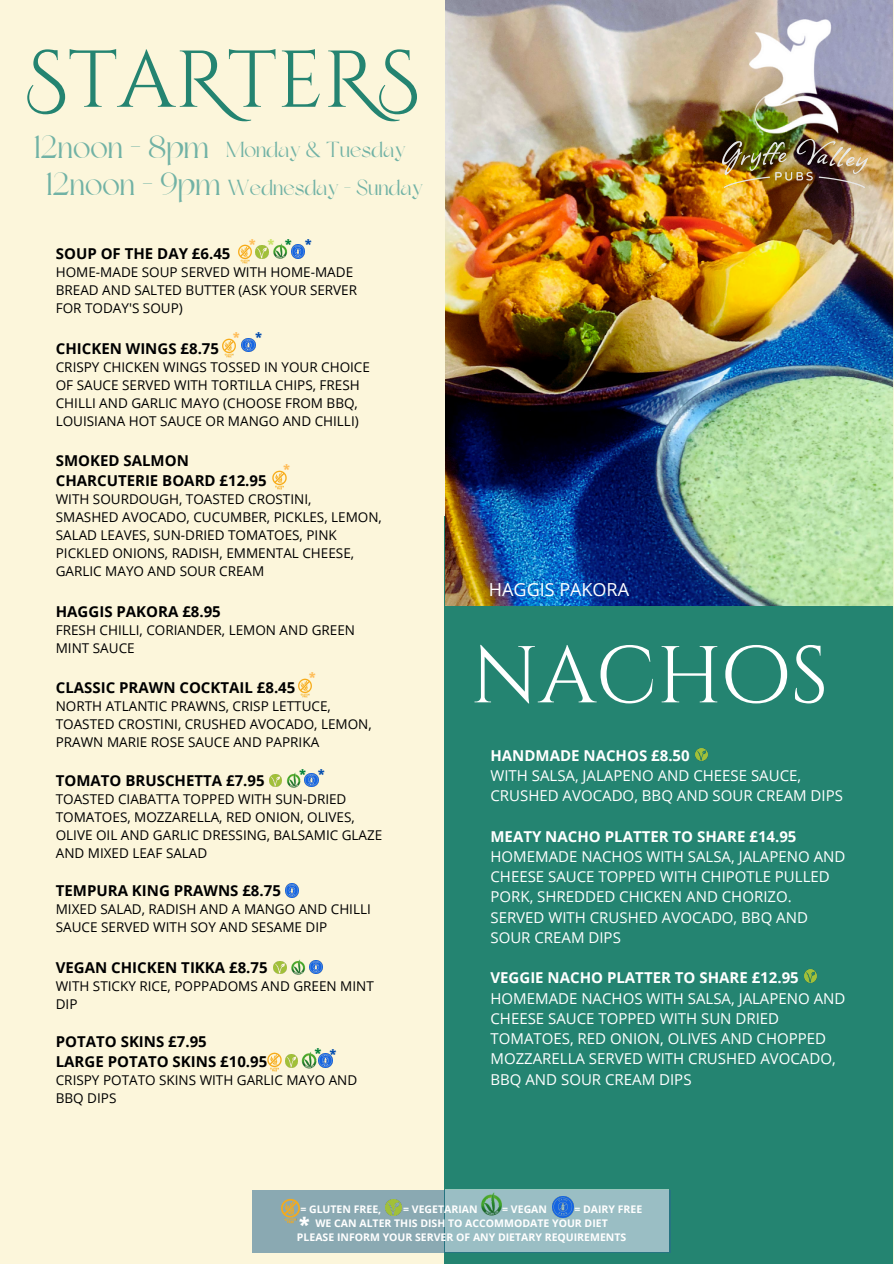
<style>
.page{position:relative;width:894px;height:1264px;background:#fff}
.page>*{position:absolute;margin:0;border:0;box-sizing:border-box;transform-origin:0 0}
.t1{font:80.25px "Cinzel Decorative";color:#248471}
.t2{font:80.25px "Cinzel Decorative";color:#fff}
.t3{font:31.95px "Dream Avenue";color:#71b2a5}
.t4{font:700 24px "Canva Sans";color:#fff}
.t5{font:21.6px "Dream Avenue";color:#71b2a5}
.t6{font:18px "Open Sans";color:#fff}
.t7{font:700 15.15px "Canva Sans";color:#ffbd59}
.t8{font:700 15.15px "Canva Sans";color:#004aad}
.t9{font:700 15.15px "Canva Sans";color:#008037}
.t10{font:700 15.15px "Canva Sans";color:#c9e265}
.t11{font:15px/20.2px "Open Sans";color:#fff}
.t12{font:700 15px/20.2px "Open Sans";color:#000}
.t13{font:13.5px/18px "Open Sans";color:#000}
.t14{font:700 10.5px "Open Sans";color:#fff}
.s1{font-weight:700}
</style>
<div class="page">
<div style="left:0;top:0;width:893px;height:1263px;background:#fcf6db"></div>
<div style="left:445px;top:516px;width:447px;height:747px;background:#248471"></div>
<img style="left:445px;top:0;width:447px;height:605px">
<div style="left:252px;top:1190px;width:418px;height:62px;background:#8aa9b2"></div>
<div style="left:445px;top:1189px;width:223px;height:62px;background:#9abec4"></div>
<img style="left:481px;top:1192px;width:21px;height:24px">
<img style="left:281px;top:1198px;width:19px;height:25px">
<img style="left:385px;top:1199px;width:16px;height:16px">
<img style="left:552px;top:1196px;width:21px;height:21px">
<img style="left:238px;top:245px;width:18px;height:19px">
<svg style="left:256px;top:246px;width:9px;height:12px"></svg>
<img style="left:265px;top:243px;width:31px;height:16px">
<img style="left:291px;top:245px;width:14px;height:13px">
<img style="left:598px;top:0;width:295px;height:179px">
<img style="left:722px;top:139px;width:145px;height:49px">
<img style="left:272px;top:470px;width:15px;height:19px">
<img style="left:298px;top:678px;width:14px;height:19px">
<svg style="left:274px;top:961px;width:9px;height:12px"></svg>
<img style="left:283px;top:959px;width:31px;height:16px">
<img style="left:309px;top:960px;width:14px;height:13px">
<img style="left:267px;top:1052px;width:15px;height:19px">
<svg style="left:285px;top:1054px;width:8px;height:13px"></svg>
<img style="left:293px;top:1052px;width:32px;height:17px">
<img style="left:319px;top:1053px;width:13px;height:14px">
<svg style="left:804px;top:969px;width:12px;height:13px"></svg>
<svg style="left:695px;top:748px;width:12px;height:13px"></svg>
<svg style="left:269px;top:774px;width:9px;height:12px"></svg>
<img style="left:278px;top:772px;width:27px;height:16px">
<img style="left:305px;top:773px;width:13px;height:14px">
<img style="left:285px;top:883px;width:13px;height:14px">
<img style="left:222px;top:338px;width:14px;height:19px">
<img style="left:242px;top:338px;width:13px;height:14px">
<p class="t1" style="left:24px;top:28px;width:397px">StaRteRS</p>
<h5 class="t3" style="left:34px;top:134px;width:177px">12noon - 8pm</h5>
<h5 class="t5" style="left:226px;top:141px;width:181px">Monday &amp; Tuesday</h5>
<h5 class="t3" style="left:46px;top:171px;width:176px">12noon - 9pm</h5>
<p class="t5" style="left:227px;top:178px;width:197px">Wednesday - Sunday</p>
<p class="t7" style="left:249px;top:234px;width:9px">*</p>
<p class="t10" style="left:267px;top:233px;width:9px">*</p>
<p class="t9" style="left:285px;top:233px;width:9px">*</p>
<h1 class="t8" style="left:305px;top:233px;width:9px">*</h1>
<p class="t12" style="left:56px;top:243px;width:176px">SOUP OF THE DAY £6.45</p>
<p class="t13" style="left:56px;top:263px;width:303px">HOME-MADE SOUP SERVED WITH HOME-MADE<br>BREAD AND SALTED BUTTER (ASK YOUR SERVER<br>FOR TODAY'S SOUP)</p>
<p class="t12" style="left:56px;top:337px;width:165px">CHICKEN WINGS £8.75</p>
<p class="t13" style="left:56px;top:357px;width:315px">CRISPY CHICKEN WINGS TOSSED IN YOUR CHOICE OF SAUCE SERVED WITH TORTILLA CHIPS, FRESH CHILLI AND GARLIC MAYO (CHOOSE FROM BBQ, LOUISIANA HOT SAUCE OR MANGO AND CHILLI)</p>
<p class="t12" style="left:56px;top:450px;width:212px">SMOKED SALMON<br>CHARCUTERIE BOARD £12.95</p>
<p class="t13" style="left:56px;top:490px;width:327px">WITH SOURDOUGH, TOASTED CROSTINI,<br>SMASHED AVOCADO, CUCUMBER, PICKLES, LEMON, SALAD LEAVES, SUN-DRIED TOMATOES, PINK PICKLED ONIONS, RADISH, EMMENTAL CHEESE, GARLIC MAYO AND SOUR CREAM</p>
<p class="t12" style="left:56px;top:601px;width:166px">HAGGIS PAKORA £8.95</p>
<p class="t13" style="left:56px;top:620px;width:301px">FRESH CHILLI, CORIANDER, LEMON AND GREEN<br>MINT SAUCE</p>
<p class="t12" style="left:56px;top:677px;width:241px">CLASSIC PRAWN COCKTAIL £8.45</p>
<p class="t13" style="left:56px;top:697px;width:317px">NORTH ATLANTIC PRAWNS, CRISP LETTUCE,<br>TOASTED CROSTINI, CRUSHED AVOCADO, LEMON,<br>PRAWN MARIE ROSE SAUCE AND PAPRIKA</p>
<h5 class="t12" style="left:56px;top:769px;width:210px">TOMATO BRUSCHETTA £7.95</h5>
<h5 class="t13" style="left:56px;top:789px;width:328px">TOASTED CIABATTA TOPPED WITH SUN-DRIED TOMATOES, MOZZARELLA, RED ONION, OLIVES, OLIVE OIL AND GARLIC DRESSING, BALSAMIC GLAZE AND MIXED LEAF SALAD</h5>
<h5 class="t12" style="left:56px;top:880px;width:226px">TEMPURA KING PRAWNS £8.75</h5>
<h5 class="t13" style="left:56px;top:899px;width:316px">MIXED SALAD, RADISH AND A MANGO AND CHILLI<br>SAUCE SERVED WITH SOY AND SESAME DIP</h5>
<h5 class="t12" style="left:56px;top:956px;width:213px">VEGAN CHICKEN TIKKA £8.75</h5>
<h5 class="t13" style="left:56px;top:976px;width:319px">WITH STICKY RICE, POPPADOMS AND GREEN MINT<br>DIP</h5>
<h5 class="t12" style="left:56px;top:1030px;width:213px">POTATO SKINS £7.95<br>LARGE POTATO SKINS £10.95</h5>
<h5 class="t13" style="left:56px;top:1070px;width:303px">CRISPY POTATO SKINS WITH GARLIC MAYO AND<br>BBQ DIPS</h5>
<p class="t7" style="left:233px;top:327px;width:9px">*</p>
<p class="t8" style="left:255px;top:327px;width:9px">*</p>
<p class="t7" style="left:283px;top:459px;width:9px">*</p>
<p class="t7" style="left:309px;top:667px;width:9px">*</p>
<p class="t9" style="left:299px;top:763px;width:9px">*</p>
<p class="t8" style="left:318px;top:763px;width:9px">*</p>
<p class="t9" style="left:314px;top:1042px;width:9px">*</p>
<p class="t8" style="left:329px;top:1044px;width:9px">*</p>
<h4 class="t6" style="left:488px;top:576px;width:142px">HAGGIS PAKORA</h4>
<p class="t2" style="left:471px;top:624px;width:359px">nachos</p>
<h5 class="t11" style="left:490px;top:744px;width:354px"><span class="s1">HANDMADE NACHOS £8.50<br></span>WITH SALSA, JALAPENO AND CHEESE SAUCE,<br>CRUSHED AVOCADO, BBQ AND SOUR CREAM DIPS</h5>
<p class="t11" style="left:490px;top:825px;width:356px"><span class="s1">MEATY NACHO PLATTER TO SHARE £14.95<br></span>HOMEMADE NACHOS WITH SALSA, JALAPENO AND CHEESE SAUCE TOPPED WITH CHIPOTLE PULLED PORK, SHREDDED CHICKEN AND CHORIZO.<br>SERVED WITH CRUSHED AVOCADO, BBQ AND SOUR CREAM DIPS</p>
<p class="t11" style="left:490px;top:967px;width:356px"><span class="s1">VEGGIE NACHO PLATTER TO SHARE £12.95<br></span>HOMEMADE NACHOS WITH SALSA, JALAPENO AND CHEESE SAUCE TOPPED WITH SUN DRIED TOMATOES, RED ONION, OLIVES AND CHOPPED MOZZARELLA SERVED WITH CRUSHED AVOCADO, BBQ AND SOUR CREAM DIPS</p>
<p class="t14" style="left:300px;top:1202px;width:82px">= GLUTEN FREE,</p>
<p class="t14" style="left:403px;top:1202px;width:76px">= VEGETARIAN</p>
<p class="t14" style="left:502px;top:1202px;width:46px">= VEGAN</p>
<p class="t14" style="left:574px;top:1202px;width:69px">= DAIRY FREE</p>
<h1 class="t14" style="left:315px;top:1216px;width:294px">WE CAN ALTER THIS DISH TO ACCOMMODATE YOUR DIET</h1>
<h2 class="t14" style="left:297px;top:1230px;width:331px">PLEASE INFORM YOUR SERVER OF ANY DIETARY REQUIREMENTS</h2>
<p class="t4" style="left:298px;top:1208px;width:13px">*</p>
</div>
